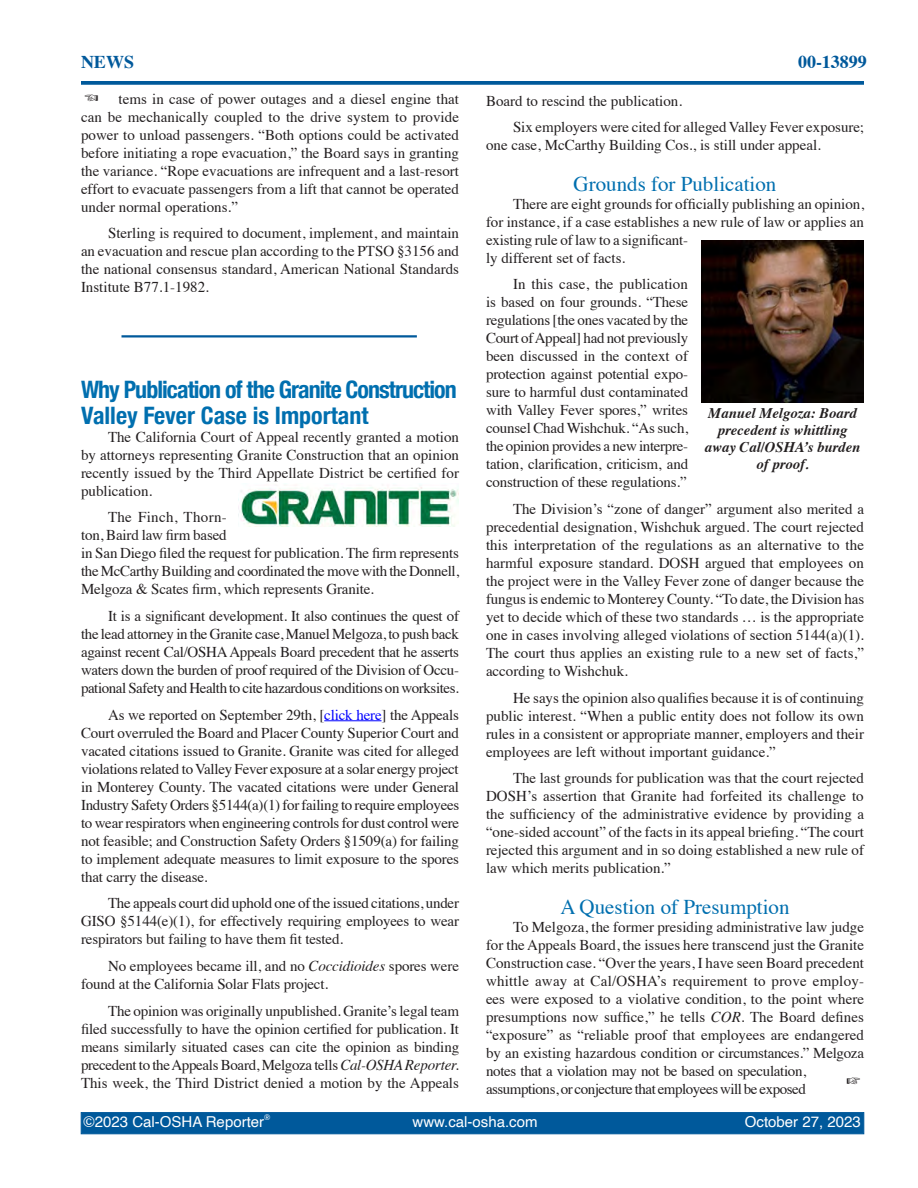
<style>
.page{position:relative;width:918px;height:1188px;background:#fff}
.page>*{position:absolute;margin:0;border:0;box-sizing:border-box;transform-origin:0 0}
.t1{font:700 condensed 24px/25.5px "Helvetica Neue";letter-spacing:-.04em;color:#006faf}
.t2{font:21px "Times";color:#006faf}
.t3{font:700 18px "Times";color:#00599b}
.t4{font:15px/18px "Times";color:#231f20;text-align:justify}
.t5{font:15px "Helvetica";color:#fff}
.t6{font:italic 700 14.7px/17.2px "Times";color:#231f20;text-align:center}
.s1{color:#00f}
.s2{font-style:italic}
</style>
<div class="page">
<svg style="left:81px;top:81px;width:783px;height:4px;background:#0f63a1"></svg>
<div style="left:81px;top:1112px;width:783px;height:22px;background:#00599b;border:1px solid #00599b"></div>
<hr style="left:122px;top:335px;width:295px;height:3px;background:#00599b">
<hr style="left:324px;top:720px;width:58px;height:1px;background:#00f">
<img style="left:702px;top:240px;width:162px;height:163px">
<img style="left:238px;top:487px;width:221px;height:39px">
<p class="t3" style="left:81px;top:44px;width:55px">NEWS</p>
<p class="t4" style="left:81px;top:88px;width:380px;text-indent:38px">tems in case of power outages and a diesel engine that can be mechanically coupled to the drive system to provide power to unload passengers. “Both options could be activated before initiating a rope evacuation,” the Board says in granting the variance. “Rope evacuations are infrequent and a last-resort effort to evacuate passengers from a lift that cannot be operated under normal operations.”</p>
<p class="t4" style="left:81px;top:223px;width:380px;text-indent:27px">Sterling is required to document, implement, and maintain an evacuation and rescue plan according to the PTSO §3156 and the national consensus standard, American National Standards Institute B77.1-1982.</p>
<h1 class="t1" style="left:81px;top:375px;width:377px">Why Publication of the Granite Construction<br>Valley Fever Case is Important</h1>
<p class="t4" style="left:81px;top:426px;width:380px;text-indent:27px">The California Court of Appeal recently granted a motion by attorneys representing Granite Construction that an opinion recently issued by the Third Appellate District be certified for publication.</p>
<p class="t4" style="left:81px;top:507px;width:380px;text-align:left;text-indent:27px">The Finch, Thorn-<br>ton, Baird law firm based<br>in San Diego filed the request for publication. The firm represents the McCarthy Building and coordinated the move with the Donnell, Melgoza &amp; Scates firm, which represents Granite.</p>
<p class="t4" style="left:81px;top:606px;width:380px;text-indent:27px">It is a significant development. It also continues the quest of the lead attorney in the Granite case, Manuel Melgoza, to push back against recent Cal/OSHA Appeals Board precedent that he asserts waters down the burden of proof required of the Division of Occu&shy;pational Safety and Health to cite hazardous conditions on worksites.</p>
<p class="t4" style="left:81px;top:704px;width:380px;text-indent:27px">As we reported on September 29th, [<span class="s1">click here</span>] the Appeals Court overruled the Board and Placer County Superior Court and vacated citations issued to Granite. Granite was cited for alleged violations related to Valley Fever exposure at a solar energy project in Monterey County. The vacated citations were under General Industry Safety Orders §5144(a)(1) for failing to require employees to wear respirators when engineering controls for dust control were not feasible; and Construction Safety Orders §1509(a) for failing to implement adequate measures to limit exposure to the spores that carry the disease.</p>
<p class="t4" style="left:81px;top:893px;width:380px;text-indent:27px">The appeals court did uphold one of the issued citations, under GISO §5144(e)(1), for effectively requiring employees to wear respirators but failing to have them fit tested.</p>
<p class="t4" style="left:81px;top:956px;width:380px;text-indent:27px">No employees became ill, and no <span class="s2">Coccidioides</span> spores were found at the California Solar Flats project.</p>
<p class="t4" style="left:81px;top:1000px;width:380px;text-indent:27px">The opinion was originally unpublished. Granite’s legal team filed successfully to have the opinion certified for publication. It means similarly situated cases can cite the opinion as binding precedent to the Appeals Board, Melgoza tells <span class="s2">Cal-OSHA Reporter.<br></span>This week, the Third District denied a motion by the Appeals</p>
<p class="t3" style="left:798px;top:45px;width:70px">00-13899</p>
<p class="t4" style="left:513px;top:86px;width:353px;line-height:26.7px;text-indent:-27px">Board to rescind the publication.<br>Six employers were cited for alleged Valley Fever exposure;</p>
<p class="t4" style="left:486px;top:135px;width:336px">one case, McCarthy Building Cos., is still under appeal.</p>
<h2 class="t2" style="left:574px;top:164px;width:204px">Grounds for Publication</h2>
<p class="t4" style="left:486px;top:193px;width:380px;text-align:left;text-indent:27px">There are eight grounds for officially publishing an opinion, for instance, if a case establishes a new rule of law or applies an existing rule of law to a significant-<br>ly different set of facts.</p>
<p class="t4" style="left:486px;top:274px;width:204px;text-indent:27px">In this case, the publication is based on four grounds. “These regulations [the ones vacated by the Court of Appeal] had not previously been discussed in the context of protection against potential expo&shy;sure to harmful dust contaminated with Valley Fever spores,” writes counsel Chad Wishchuk. “As such, the opinion provides a new interpre&shy;tation, clarification, criticism, and construction of these regulations.”</p>
<p class="t4" style="left:486px;top:499px;width:380px;text-indent:27px">The Division’s “zone of danger” argument also merited a precedential designation, Wishchuk argued. The court rejected this interpretation of the regulations as an alternative to the harmful exposure standard. DOSH argued that employees on the project were in the Valley Fever zone of danger because the fungus is endemic to Monterey County. “To date, the Division has yet to decide which of these two standards … is the appropriate one in cases involving alleged violations of section 5144(a)(1).<br>The court thus applies an existing rule to a new set of facts,” according to Wishchuk.</p>
<p class="t4" style="left:486px;top:687px;width:380px;text-indent:27px">He says the opinion also qualifies because it is of continuing public interest. “When a public entity does not follow its own rules in a consistent or appropriate manner, employers and their employees are left without important guidance.”</p>
<p class="t4" style="left:486px;top:768px;width:380px;text-indent:27px">The last grounds for publication was that the court rejected DOSH’s assertion that Granite had forfeited its challenge to the sufficiency of the administrative evidence by providing a “one-sided account” of the facts in its appeal briefing. “The court rejected this argument and in so doing established a new rule of law which merits publication.”</p>
<h2 class="t2" style="left:560px;top:887px;width:231px">A Question of Presumption</h2>
<p class="t4" style="left:486px;top:916px;width:380px;text-align:left;text-indent:27px">To Melgoza, the former presiding administrative law judge for the Appeals Board, the issues here transcend just the Granite Construction case. “Over the years, I have seen Board precedent whittle away at Cal/OSHA’s requirement to prove employ&shy;ees were exposed to a violative condition, to the point where presumptions now suffice,” he tells <span class="s2">COR</span>. The Board defines “exposure” as “reliable proof that employees are endangered by an existing hazardous condition or circumstances.” Melgoza notes that a violation may not be based on speculation, assumptions, or conjecture that employees will be exposed</p>
<p class="t6" style="left:705px;top:403px;width:157px">Manuel Melgoza: Board precedent is whittling away Cal/OSHA’s burden of proof.</p>
<p class="t5" style="left:95px;top:1110px;width:171px">2023 Cal-OSHA Reporter</p>
<p class="t5" style="left:413px;top:1110px;width:127px">www.cal-osha.com</p>
<p class="t5" style="left:745px;top:1110px;width:117px">October 27, 2023</p>
</div>
